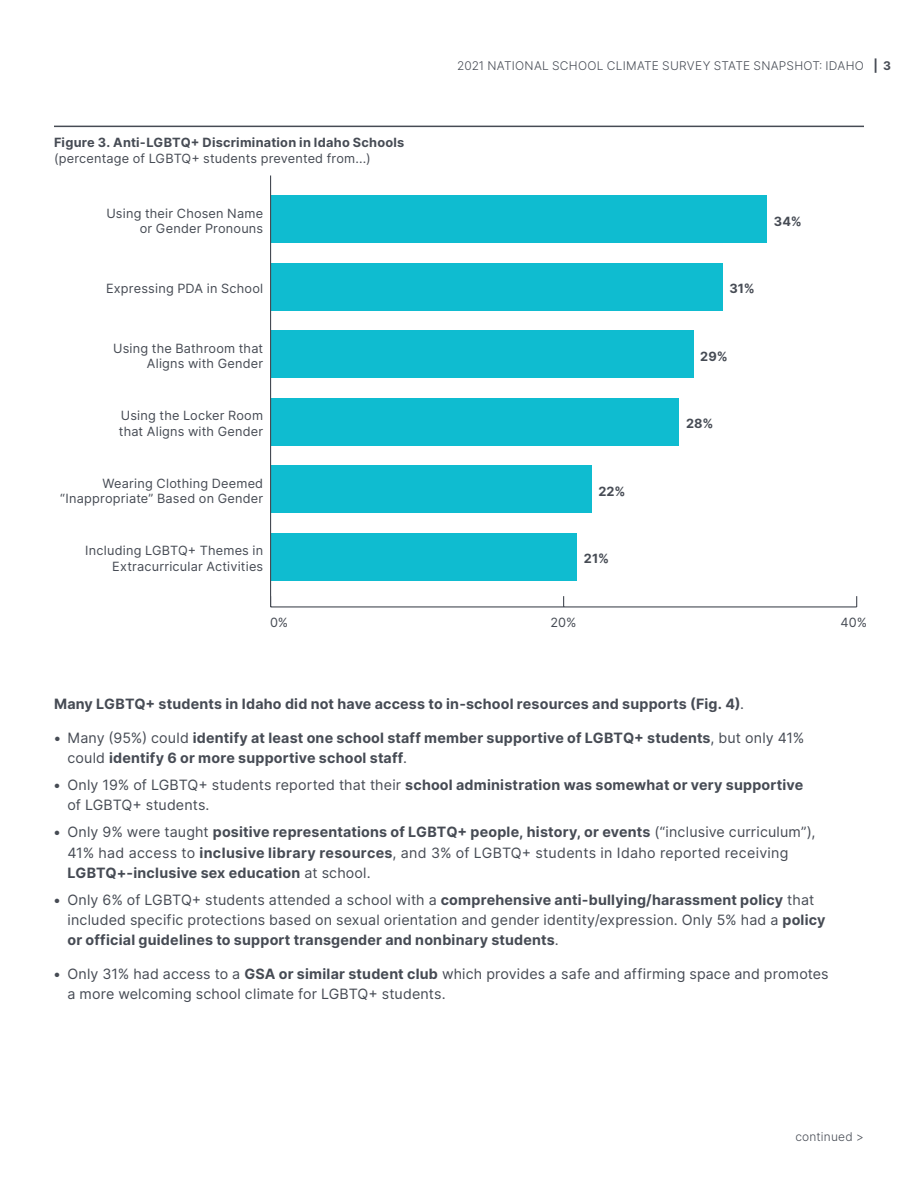
<style>
.page{position:relative;width:918px;height:1188px;background:#fff}
.page>*{position:absolute;margin:0;border:0;box-sizing:border-box;transform-origin:0 0}
.t1{font:14.25px/20.2px "Inter";letter-spacing:.01em;color:#464b54}
.t2{font:700 14.25px/20.2px "Inter";letter-spacing:.015em;color:#464b54}
.t3{font:12.75px/15.3px "Inter";letter-spacing:.015em;color:#464b54;text-align:right}
.t4{font:700 12.75px "Inter";letter-spacing:.02em;color:#464b54}
.t5{font:300 12px "Inter";letter-spacing:.02em;color:#464b54}
.s1{font-weight:700}
.s2{font-weight:400}
</style>
<div class="page">
<div style="left:270px;top:533px;width:307px;height:47px;background:#0fbcd0"></div>
<div style="left:270px;top:466px;width:321px;height:47px;background:#0fbcd0"></div>
<div style="left:270px;top:398px;width:409px;height:48px;background:#0fbcd0"></div>
<div style="left:270px;top:331px;width:424px;height:47px;background:#0fbcd0"></div>
<div style="left:270px;top:263px;width:453px;height:47px;background:#0fbcd0"></div>
<div style="left:270px;top:196px;width:497px;height:47px;background:#0fbcd0"></div>
<hr style="left:54px;top:126px;width:810px;height:1px;background:#464b54">
<hr style="left:271px;top:606px;width:586px;height:2px;background:#464b54">
<hr style="left:270px;top:176px;width:1px;height:431px;background:#464b54">
<p class="t4" style="left:54px;top:133px;width:352px">Figure 3. Anti-LGBTQ+ Discrimination in Idaho Schools</p>
<p class="t3" style="left:54px;top:150px;width:318px">(percentage of LGBTQ+ students prevented from...)</p>
<p class="t3" style="left:106px;top:205px;width:158px">Using their Chosen Name or Gender Pronouns</p>
<p class="t3" style="left:106px;top:280px;width:159px">Expressing PDA in School</p>
<p class="t3" style="left:113px;top:340px;width:152px">Using the Bathroom that<br>Aligns with Gender</p>
<p class="t3" style="left:119px;top:408px;width:146px;text-align:left">Using the Locker Room that Aligns with Gender</p>
<p class="t3" style="left:60px;top:475px;width:205px">Wearing Clothing Deemed “Inappropriate” Based on Gender</p>
<p class="t3" style="left:85px;top:543px;width:180px">Including LGBTQ+ Themes in<br>Extracurricular Activities</p>
<p class="t5" style="left:457px;top:57px;width:435px">2021 NATIONAL SCHOOL CLIMATE SURVEY STATE SNAPSHOT: IDAHO <span class="s1">| 3</span></p>
<p class="t4" style="left:598px;top:482px;width:29px">22%</p>
<p class="t4" style="left:584px;top:549px;width:27px">21%</p>
<p class="t4" style="left:774px;top:212px;width:29px">34%</p>
<p class="t4" style="left:730px;top:279px;width:27px">31%</p>
<p class="t4" style="left:700px;top:347px;width:29px">29%</p>
<p class="t4" style="left:686px;top:414px;width:29px">28%</p>
<p class="t3" style="left:270px;top:614px;width:20px">0%</p>
<p class="t3" style="left:551px;top:614px;width:28px">20%</p>
<p class="t3" style="left:841px;top:614px;width:28px">40%</p>
<p class="t2" style="left:54px;top:693px;width:692px">Many LGBTQ+ students in Idaho did not have access to in-school resources and supports (Fig. 4)<span class="s2">.</span></p>
<p class="t2" style="left:67px;top:727px;width:738px;text-indent:-13px">• <span class="s2">Many (95%) could</span> identify at least one school staff member supportive of LGBTQ+ students<span class="s2">, but only 41% could</span> identify 6 or more supportive school staff<span class="s2">.</span></p>
<p class="t1" style="left:67px;top:774px;width:737px;text-indent:-13px"><span class="s1">•</span> Only 19% of LGBTQ+ students reported that their <span class="s1">school administration was somewhat or very supportive </span>of LGBTQ+ students.</p>
<p class="t1" style="left:67px;top:822px;width:750px;text-indent:-13px"><span class="s1">•</span> Only 9% were taught <span class="s1">positive representations of LGBTQ+ people, history, or events</span> (“inclusive curriculum”),<br>41% had access to <span class="s1">inclusive library resources</span>, and 3% of LGBTQ+ students in Idaho reported receiving<br><span class="s1">LGBTQ+-inclusive sex education</span> at school.</p>
<p class="t1" style="left:67px;top:889px;width:760px;text-indent:-13px"><span class="s1">•</span> Only 6% of LGBTQ+ students attended a school with a <span class="s1">comprehensive anti-bullying/harassment policy</span> that included specific protections based on sexual orientation and gender identity/expression. Only 5% had a <span class="s1">policy or official guidelines to support transgender and nonbinary students</span>.</p>
<p class="t1" style="left:67px;top:963px;width:763px;text-indent:-13px"><span class="s1">•</span> Only 31% had access to a <span class="s1">GSA or similar student club</span> which provides a safe and affirming space and promotes a more welcoming school climate for LGBTQ+ students.</p>
<p class="t5" style="left:795px;top:1128px;width:70px">continued &gt;</p>
</div>
